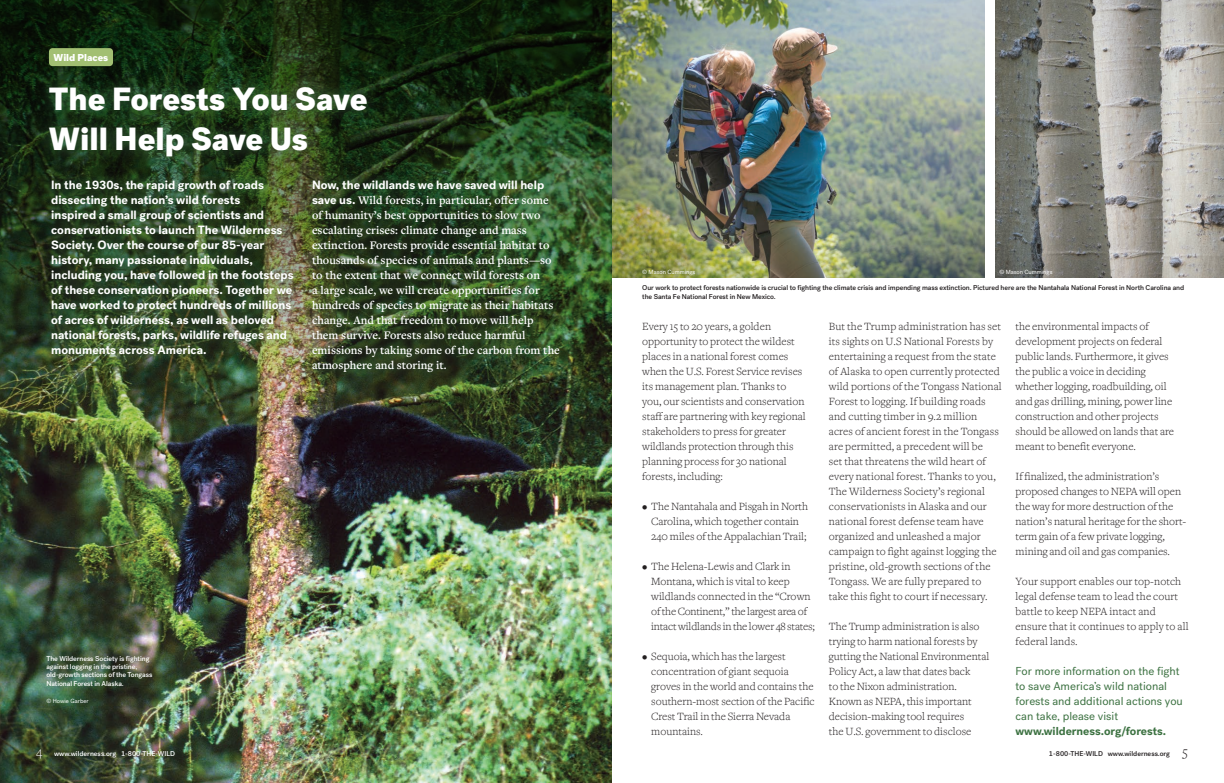
<style>
.page{position:relative;width:1224px;height:783px;background:#fff}
.page>*{position:absolute;margin:0;border:0;box-sizing:border-box;transform-origin:0 0}
.Opening_Story_Title{font:900 32px/40px "Post Grotesk";color:#fff}
.t1{font:300 14px "Freight Text";color:#fff}
.t2{font:300 14px "Freight Text";color:#231f20}
.Main_Text{font:600 12px/15px "Freight Text Pro";color:#fff}
.Main_Text-2{font:700 12px/15px "Post Grotesk";color:#fff}
.Main_Text-3{font:300 11.5px/15px "Freight Text";color:#231f20}
.Main_Text-4{font:11.5px/15px "Post Grotesk";color:#3d7242}
.Section_Title{font:900 10px "Post Grotesk";color:#fff}
.Captions{font:500 7px/8.4px "Post Grotesk";letter-spacing:-.01em;color:#231f20}
.Captions-2{font:500 7px/8.4px "Post Grotesk";letter-spacing:-.01em;color:#fff}
.Main_Text-5{font:6px "Post Grotesk";color:#fff}
.s1{font-family:"Post Grotesk";font-weight:700}
.s2{font-weight:700}
</style>
<div class="page">
<img style="left:0;top:468px;width:612px;height:315px">
<img style="left:0;top:0;width:612px;height:468px">
<div style="left:35px;top:72px;width:346px;height:99px;background:#3d7242;opacity:.9"></div>
<div style="left:49px;top:48px;width:64px;height:18px;background:#a2bf72;border-radius:4px"></div>
<div style="left:42px;top:171px;width:527px;height:211px;background:#3d7242;opacity:.9"></div>
<img style="left:995px;top:0;width:229px;height:277px">
<img style="left:612px;top:0;width:373px;height:277px">
<p class="Section_Title" style="left:54px;top:51px;width:56px">Wild Places</p>
<p class="Opening_Story_Title" style="left:49px;top:79px;width:320px">The Forests You Save<br>Will Help Save Us</p>
<p class="Main_Text-2" style="left:51px;top:177px;width:244px">In the 1930s, the rapid growth of roads dissecting the nation’s wild forests<br>inspired a small group of scientists and conservationists to launch The Wilderness Society. Over the course of our 85-year history, many passionate individuals, including you, have followed in the footsteps of these conservation pioneers. Together we have worked to protect hundreds of millions of acres of wilderness, as well as beloved national forests, parks, wildlife refuges and monuments across America.</p>
<p class="Main_Text" style="left:312px;top:177px;width:249px"><span class="s1">Now, the wildlands we have saved will help save us.</span> Wild forests, in particular, offer some of humanity’s best opportunities to slow two escalating crises: climate change and mass extinction. Forests provide essential habitat to thousands of species of animals and plants—so to the extent that we connect wild forests on<br>a large scale, we will create opportunities for hundreds of species to migrate as their habitats change. And that freedom to move will help them survive. Forests also reduce harmful emissions by taking some of the carbon from the atmosphere and storing it.</p>
<p class="Captions-2" style="left:46px;top:654px;width:107px">The Wilderness Society is fighting against logging in the pristine, old-growth sections of the Tongass<br>National Forest in Alaska.</p>
<p class="Main_Text-5" style="left:46px;top:698px;width:44px">© Howie Garber</p>
<p class="Main_Text-5" style="left:642px;top:268px;width:55px">© Mason Cummings</p>
<p class="Main_Text-5" style="left:999px;top:268px;width:55px">© Mason Cummings</p>
<p class="Captions" style="left:642px;top:284px;width:543px">Our work to protect forests nationwide is crucial to fighting the climate crisis and impending mass extinction. Pictured here are the Nantahala National Forest in North Carolina and the Santa Fe National Forest in New Mexico.</p>
<p class="Main_Text-3" style="left:642px;top:319px;width:165px">Every 15 to 20 years, a golden opportunity to protect the wildest places in a national forest comes when the U.S. Forest Service revises its management plan. Thanks to you, our scientists and conservation staff are partnering with key regional stakeholders to press for greater wildlands protection through this planning process for 30 national forests, including:</p>
<p class="Main_Text-3" style="left:651px;top:499px;width:158px;text-indent:-9px">• The Nantahala and Pisgah in North<br>Carolina, which together contain<br>240 miles of the Appalachian Trail;</p>
<p class="Main_Text-3" style="left:651px;top:559px;width:165px;text-indent:-9px">• The Helena-Lewis and Clark in Montana, which is vital to keep wildlands connected in the “Crown of the Continent,” the largest area of intact wildlands in the lower 48 states;</p>
<p class="Main_Text-3" style="left:651px;top:649px;width:165px;text-indent:-9px">• Sequoia, which has the largest concentration of giant sequoia groves in the world and contains the southern-most section of the Pacific<br>Crest Trail in the Sierra Nevada mountains.</p>
<p class="Main_Text-3" style="left:829px;top:319px;width:174px">But the Trump administration has set its sights on U.S National Forests by entertaining a request from the state of Alaska to open currently protected wild portions of the Tongass National Forest to logging. If building roads and cutting timber in 9.2 million acres of ancient forest in the Tongass are permitted, a precedent will be<br>set that threatens the wild heart of every national forest. Thanks to you, The Wilderness Society’s regional conservationists in Alaska and our national forest defense team have organized and unleashed a major campaign to fight against logging the pristine, old-growth sections of the Tongass. We are fully prepared to take this fight to court if necessary.</p>
<p class="Main_Text-3" style="left:829px;top:619px;width:162px">The Trump administration is also trying to harm national forests by gutting the National Environmental<br>Policy Act, a law that dates back<br>to the Nixon administration.<br>Known as NEPA, this important decision-making tool requires<br>the U.S. government to disclose</p>
<p class="Main_Text-3" style="left:1016px;top:319px;width:160px">the environmental impacts of development projects on federal public lands. Furthermore, it gives the public a voice in deciding whether logging, roadbuilding, oil and gas drilling, mining, power line construction and other projects should be allowed on lands that are meant to benefit everyone.</p>
<p class="Main_Text-3" style="left:1016px;top:469px;width:172px">If finalized, the administration’s proposed changes to NEPA will open the way for more destruction of the nation’s natural heritage for the short&shy;term gain of a few private logging, mining and oil and gas companies.</p>
<p class="Main_Text-3" style="left:1016px;top:574px;width:175px">Your support enables our top-notch legal defense team to lead the court battle to keep NEPA intact and ensure that it continues to apply to all federal lands.</p>
<p class="Main_Text-4" style="left:1016px;top:664px;width:169px">For more information on the fight to save America’s wild national forests and additional actions you can take, please visit <span class="s2">www.wilderness.org/forests.</span></p>
<p class="t1" style="left:36px;top:744px;width:8px">4</p>
<p class="Captions-2" style="left:54px;top:749px;width:123px">www.wilderness.org 1-800-THE-WILD</p>
<p class="Captions" style="left:1049px;top:749px;width:123px">1-800-THE-WILD www.wilderness.org</p>
<p class="t2" style="left:1182px;top:744px;width:7px">5</p>
</div>
